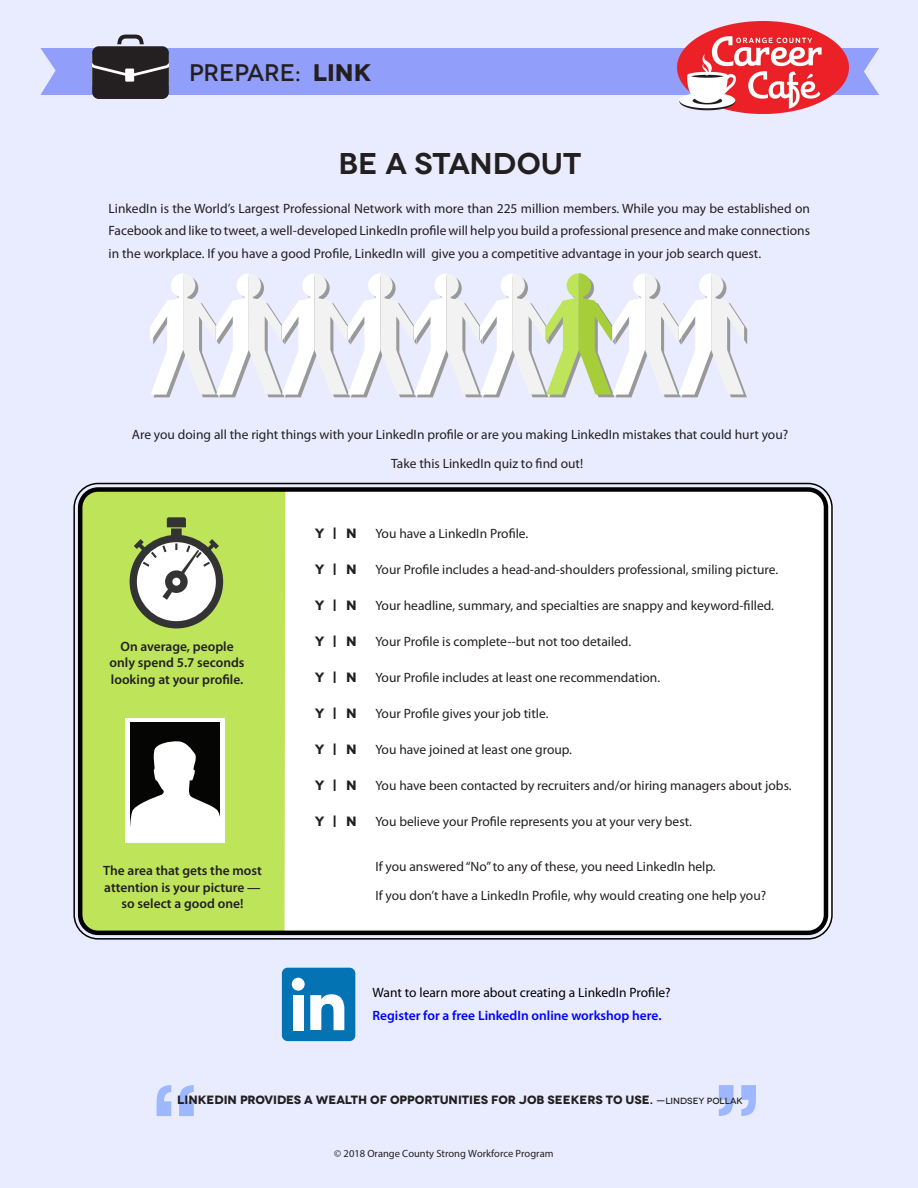
<style>
.page{position:relative;width:918px;height:1188px;background:#e9ecfe}
.page>*{position:absolute;margin:0;border:0;box-sizing:border-box;transform-origin:0 0}
.t1{font:600 30px "Novecentowide";color:#231f20}
.t2{font:500 24px "Novecentowide";letter-spacing:-.005em;color:#231f20}
.t3{font:13.5px/22.5px "Myriad Pro";color:#231f20;text-align:justify}
.t4{font:600 13.5px/16.5px "Myriad Pro";color:#231f20;text-align:center}
.t5{font:13.5px "Myriad Pro";color:#010000}
.t6{font:600 13.5px "Myriad Pro";color:#00f}
.t7{font:700 13.5px "Novecentowide";color:#231f20}
.t8{font:700 12px "Novecentowide";color:#231f20}
.t9{font:10.5px "Myriad Pro";color:#231f20}
.s1{font-weight:700}
.s2{font-weight:500;font-size:9px}
</style>
<div class="page">
<div style="left:83px;top:490px;width:750px;height:443px;background:#fff;border-radius:20px"></div>
<svg style="left:157px;top:1085px;width:37px;height:31px"></svg>
<svg style="left:719px;top:1085px;width:37px;height:31px"></svg>
<svg style="left:40px;top:35px;width:839px;height:64px"></svg>
<svg style="left:150px;top:273px;width:597px;height:124px"></svg>
<div style="left:81px;top:490px;width:204px;height:443px;background:#bee55a"></div>
<svg style="left:130px;top:517px;width:93px;height:111px"></svg>
<div style="left:78px;top:487px;width:750px;height:448px;border:4px solid #010000;border-radius:18px"></div>
<div style="left:282px;top:968px;width:73px;height:73px;background:#0373b3;border-radius:6px"></div>
<div style="left:293px;top:995px;width:11px;height:35px;background:#fff"></div>
<div style="left:292px;top:978px;width:13px;height:13px;background:#fff;border-radius:50%"></div>
<svg style="left:310px;top:994px;width:34px;height:36px"></svg>
<div style="left:125px;top:718px;width:100px;height:125px;background:#fff"></div>
<div style="left:130px;top:723px;width:90px;height:108px;background:#050604"></div>
<svg style="left:130px;top:741px;width:90px;height:90px"></svg>
<img style="left:678px;top:22px;width:170px;height:91px">
<p class="t2" style="left:189px;top:59px;width:184px">PREPARE: <span class="s1">LINK</span></p>
<p class="t1" style="left:339px;top:145px;width:244px">BE A STANDOUT</p>
<p class="t3" style="left:109px;top:197px;width:703px">LinkedIn is the World’s Largest Professional Network with more than 225 million members. While you may be established on Facebook and like to tweet, a well-developed LinkedIn profile will help you build a professional presence and make connections in the workplace. If you have a good Profile, LinkedIn will give you a competitive advantage in your job search quest.</p>
<p class="t3" style="left:132px;top:423px;width:658px">Are you doing all the right things with your LinkedIn profile or are you making LinkedIn mistakes that could hurt you?</p>
<p class="t3" style="left:391px;top:452px;width:194px">Take this LinkedIn quiz to find out!</p>
<p class="t4" style="left:110px;top:637px;width:136px">On average, people only spend 5.7 seconds looking at your profile.</p>
<p class="t4" style="left:103px;top:862px;width:160px">The area that gets the most attention is your picture — so select a good one!</p>
<p class="t7" style="left:315px;top:525px;width:43px">Y | N</p>
<p class="t3" style="left:375px;top:522px;width:154px">You have a LinkedIn Profile.</p>
<p class="t7" style="left:315px;top:561px;width:43px">Y | N</p>
<p class="t3" style="left:375px;top:558px;width:404px">Your Profile includes a head-and-shoulders professional, smiling picture.</p>
<p class="t7" style="left:315px;top:597px;width:43px">Y | N</p>
<p class="t3" style="left:375px;top:594px;width:400px">Your headline, summary, and specialties are snappy and keyword-filled.</p>
<p class="t7" style="left:315px;top:633px;width:43px">Y | N</p>
<p class="t3" style="left:375px;top:630px;width:257px">Your Profile is complete--but not too detailed.</p>
<p class="t7" style="left:315px;top:669px;width:43px">Y | N</p>
<p class="t3" style="left:375px;top:666px;width:286px">Your Profile includes at least one recommendation.</p>
<p class="t7" style="left:315px;top:705px;width:43px">Y | N</p>
<p class="t3" style="left:375px;top:702px;width:175px">Your Profile gives your job title.</p>
<p class="t7" style="left:315px;top:741px;width:43px">Y | N</p>
<p class="t3" style="left:375px;top:738px;width:198px">You have joined at least one group.</p>
<p class="t7" style="left:315px;top:777px;width:43px">Y | N</p>
<p class="t3" style="left:375px;top:774px;width:418px">You have been contacted by recruiters and/or hiring managers about jobs.</p>
<p class="t7" style="left:315px;top:813px;width:43px">Y | N</p>
<p class="t3" style="left:375px;top:810px;width:318px">You believe your Profile represents you at your very best.</p>
<p class="t3" style="left:375px;top:855px;width:342px">If you answered “No” to any of these, you need LinkedIn help.</p>
<p class="t3" style="left:375px;top:884px;width:392px">If you don’t have a LinkedIn Profile, why would creating one help you?</p>
<p class="t5" style="left:373px;top:984px;width:300px">Want to learn more about creating a LinkedIn Profile?</p>
<p class="t6" style="left:373px;top:1007px;width:290px">Register for a free LinkedIn online workshop here.</p>
<p class="t8" style="left:177px;top:1092px;width:567px">LINKEDIN PROVIDES A WEALTH OF OPPORTUNITIES FOR JOB SEEKERS TO USE. <span class="s2">—LINDSEY POLLAK</span></p>
<p class="t9" style="left:334px;top:1147px;width:221px">© 2018 Orange County Strong Workforce Program</p>
</div>
